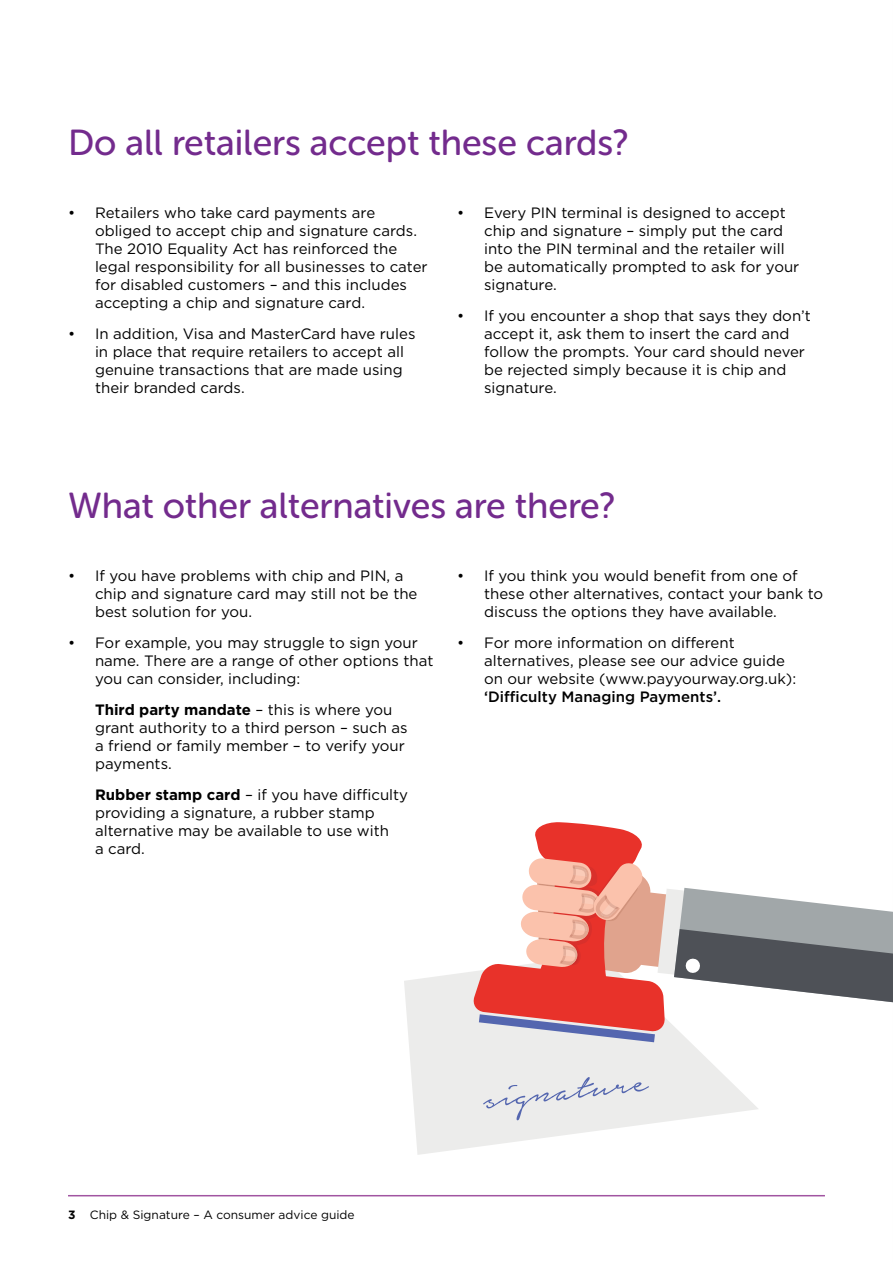
<style>
.page{position:relative;width:893px;height:1263px;background:#fff}
.page>*{position:absolute;margin:0;border:0;box-sizing:border-box;transform-origin:0 0}
.t1{font:36px "Museo Sans Rounded 500";color:#732b8d}
.t2{font:15px/18px "Gotham";color:#000}
.t3{font:500 15px "Gotham";color:#000}
.t4{font:12px "Gotham";color:#000}
.s1{font-weight:700}
</style>
<div class="page">
<hr style="left:68px;top:1195px;width:757px;height:1px;background:#a154a1">
<svg style="left:404px;top:972px;width:68px;height:183px;background:#eeeeed"></svg>
<svg style="left:472px;top:822px;width:421px;height:375px"></svg>
<h1 class="t1" style="left:68px;top:122px;width:562px">Do all retailers accept these cards?</h1>
<p class="t2" style="left:95px;top:204px;width:334px;text-indent:-27px">• Retailers who take card payments are obliged to accept chip and signature cards.<br>The 2010 Equality Act has reinforced the legal responsibility for all businesses to cater for disabled customers – and this includes accepting a chip and signature card.</p>
<p class="t2" style="left:95px;top:324px;width:322px;text-indent:-27px">• In addition, Visa and MasterCard have rules in place that require retailers to accept all genuine transactions that are made using their branded cards.</p>
<p class="t2" style="left:484px;top:204px;width:317px;text-indent:-27px">• Every PIN terminal is designed to accept chip and signature – simply put the card into the PIN terminal and the retailer will be automatically prompted to ask for your signature.</p>
<p class="t2" style="left:484px;top:306px;width:328px;text-indent:-27px">• If you encounter a shop that says they don’t accept it, ask them to insert the card and follow the prompts. Your card should never be rejected simply because it is chip and signature.</p>
<h1 class="t1" style="left:68px;top:486px;width:549px">What other alternatives are there?</h1>
<p class="t2" style="left:95px;top:567px;width:324px;text-indent:-27px">• If you have problems with chip and PIN, a chip and signature card may still not be the best solution for you.</p>
<p class="t2" style="left:95px;top:634px;width:340px;text-indent:-27px">• For example, you may struggle to sign your name. There are a range of other options that you can consider, including:</p>
<p class="t2" style="left:95px;top:700px;width:314px"><span class="s1">Third party mandate</span> – this is where you grant authority to a third person – such as a friend or family member – to verify your payments.</p>
<p class="t2" style="left:95px;top:785px;width:315px"><span class="s1">Rubber stamp card</span> – if you have difficulty providing a signature, a rubber stamp alternative may be available to use with<br>a card.</p>
<p class="t2" style="left:484px;top:567px;width:341px;text-indent:-27px">• If you think you would benefit from one of these other alternatives, contact your bank to discuss the options they have available.</p>
<p class="t2" style="left:484px;top:634px;width:314px;text-indent:-27px">• For more information on different alternatives, please see our advice guide on our website (www.payyourway.org.uk):</p>
<p class="t3" style="left:484px;top:687px;width:239px">‘Difficulty Managing Payments’.</p>
<p class="t4" style="left:68px;top:1207px;width:288px"><span class="s1">3</span> Chip &amp; Signature – A consumer advice guide</p>
</div>
